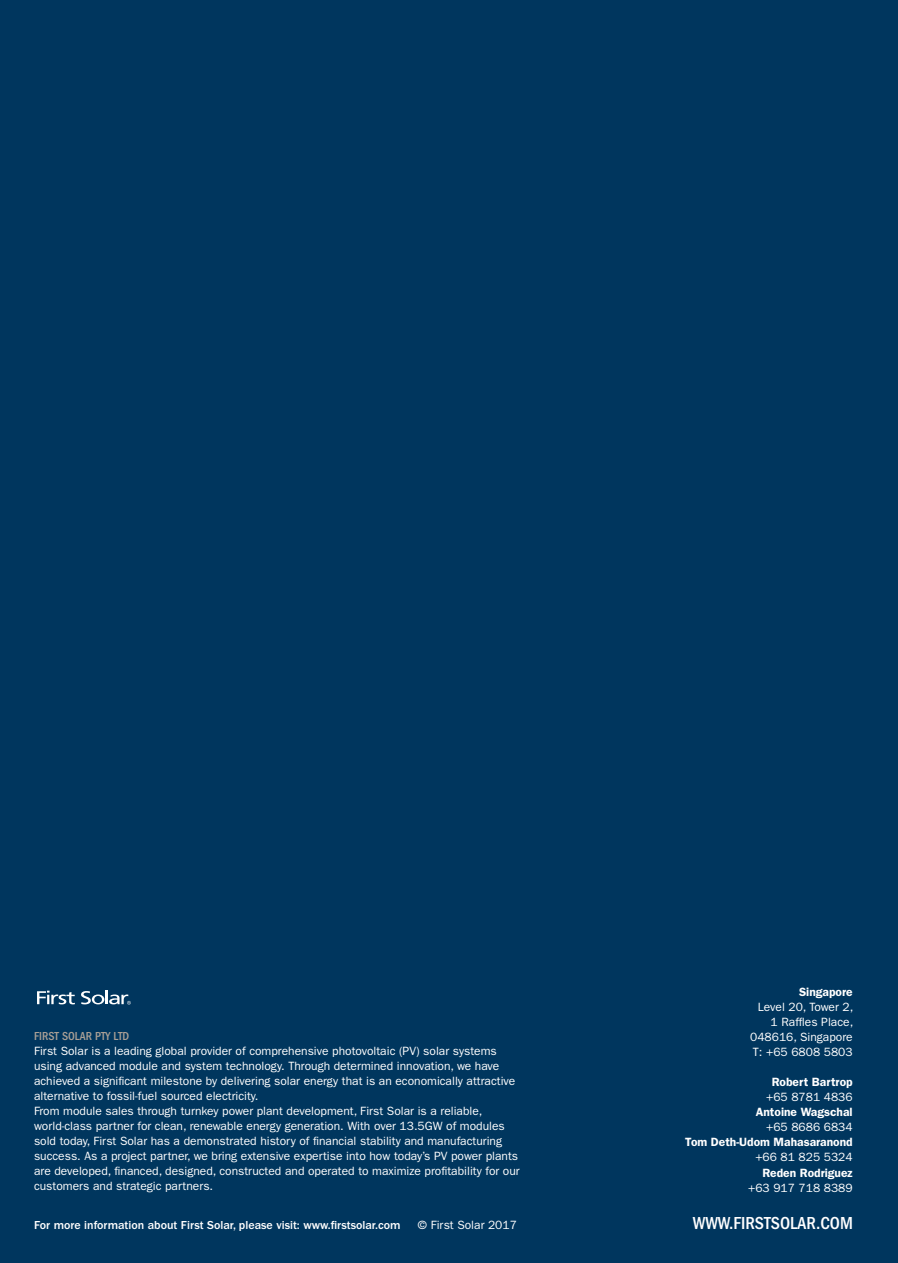
<style>
.page{position:relative;width:898px;height:1263px;background:#fff}
.page>*{position:absolute;margin:0;border:0;box-sizing:border-box;transform-origin:0 0}
.t1{font:500 condensed 18px "ITC Franklin Gothic Std";color:#fff}
.t2{font:12px/15px "ITC Franklin Gothic Std";color:#fff}
.t3{font:600 12px "ITC Franklin Gothic Std";color:#fff}
.t4{font:500 12px "ITC Franklin Gothic Std";color:#fff}
.t5{font:500 condensed 12px "ITC Franklin Gothic Std";color:#aaa096}
</style>
<div class="page">
<div style="left:0;top:0;width:897px;height:1263px;background:#00365e"></div>
<svg style="left:37px;top:991px;width:38px;height:13px"></svg>
<svg style="left:81px;top:990px;width:50px;height:15px"></svg>
<p class="t5" style="left:34px;top:1030px;width:97px">FIRST SOLAR PTY LTD</p>
<p class="t2" style="left:34px;top:1044px;width:487px">First Solar is a leading global provider of comprehensive photovoltaic (PV) solar systems using advanced module and system technology. Through determined innovation, we have achieved a significant milestone by delivering solar energy that is an economically attractive alternative to fossil-fuel sourced electricity.<br>From module sales through turnkey power plant development, First Solar is a reliable, world-class partner for clean, renewable energy generation. With over 13.5GW of modules sold today, First Solar has a demonstrated history of financial stability and manufacturing success. As a project partner, we bring extensive expertise into how today’s PV power plants are developed, financed, designed, constructed and operated to maximize profitability for our customers and strategic partners.</p>
<p class="t4" style="left:34px;top:1218px;width:368px">For more information about First Solar, please visit: www.firstsolar.com</p>
<p class="t2" style="left:418px;top:1217px;width:100px">© First Solar 2017</p>
<p class="t3" style="left:798px;top:985px;width:55px">Singapore</p>
<p class="t2" style="left:750px;top:1000px;width:104px;text-align:right">Level 20, Tower 2,<br>1 Raffles Place,<br>048616, Singapore<br>T: +65 6808 5803</p>
<p class="t3" style="left:771px;top:1075px;width:82px">Robert Bartrop</p>
<p class="t2" style="left:765px;top:1090px;width:88px">+65 8781 4836</p>
<p class="t3" style="left:755px;top:1105px;width:98px">Antoine Wagschal</p>
<p class="t2" style="left:765px;top:1120px;width:88px">+65 8686 6834</p>
<p class="t3" style="left:685px;top:1135px;width:169px">Tom Deth-Udom Mahasaranond</p>
<p class="t2" style="left:755px;top:1150px;width:99px">+66 81 825 5324</p>
<p class="t3" style="left:762px;top:1165px;width:92px">Reden Rodriguez</p>
<p class="t2" style="left:747px;top:1180px;width:106px">+63 917 718 8389</p>
<h1 class="t1" style="left:692px;top:1213px;width:161px">WWW.FIRSTSOLAR.COM</h1>
</div>
